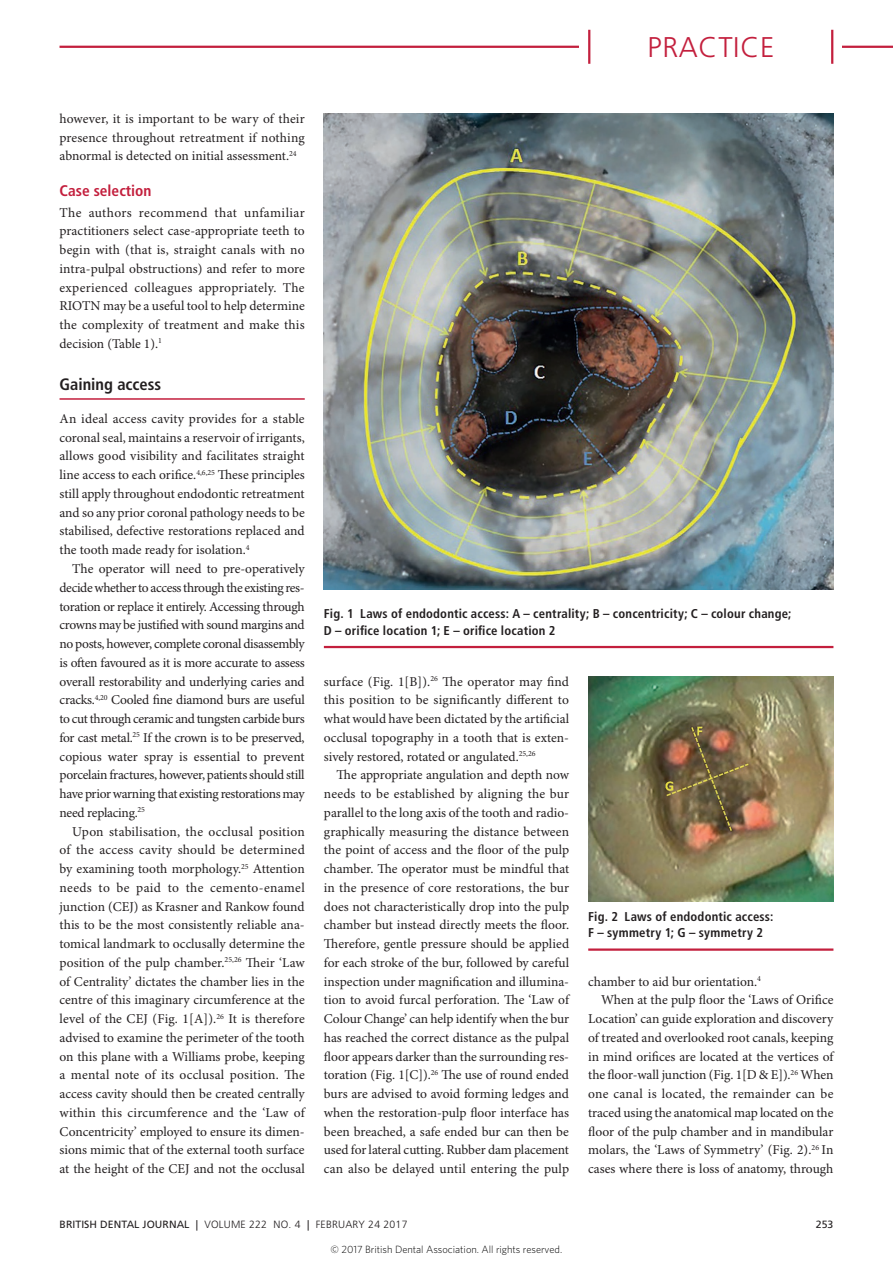
<style>
.page{position:relative;width:893px;height:1263px;background:#fff}
.page>*{position:absolute;margin:0;border:0;box-sizing:border-box;transform-origin:0 0}
.t1{font:28.5px "Frutiger LT Std Light 2";letter-spacing:.025em;color:#c31f3d}
.crosshead_1{font:700 condensed 16.5px "Frutiger LT Std";color:#231f20}
.crosshead_2{font:700 condensed 15.3px "Frutiger LT Std";color:#c31f3d}
.body{font:13.5px/18.8px "Minion Pro";letter-spacing:-.005em;color:#231f20;text-align:justify}
.body_fullout{font:13.5px/18.8px "Minion Pro";color:#231f20;text-align:justify}
.table_fig_caption{font:700 condensed 12.75px/16.5px "Frutiger LT Std";letter-spacing:.015em;color:#231f20}
.t2{font:300 10.5px "Frutiger LT Std";letter-spacing:.02em;color:#231f20}
.t3{font:300 10.5px "Whitney";color:#000}
.t4{font:10.5px "Frutiger LT Std";color:#231f20}
.s1{font-weight:400}
</style>
<div class="page">
<hr style="left:60px;top:398px;width:245px;height:2px;background:#c31f3d">
<hr style="left:324px;top:646px;width:509px;height:2px;background:#c31f3d">
<img style="left:324px;top:113px;width:509px;height:477px">
<hr style="left:588px;top:948px;width:245px;height:3px;background:#c31f3d">
<img style="left:588px;top:676px;width:245px;height:225px">
<hr style="left:60px;top:46px;width:833px;height:2px;background:#c31f3d">
<div style="left:580px;top:30px;width:262px;height:34px;background:#fff"></div>
<hr style="left:831px;top:30px;width:2px;height:34px;background:#c31f3d">
<hr style="left:588px;top:30px;width:2px;height:34px;background:#c31f3d">
<h1 class="t1" style="left:647px;top:31px;width:128px">PRACTICE</h1>
<p class="body" style="left:60px;top:110px;width:247px">however, it is important to be wary of their presence throughout retreatment if nothing abnormal is detected on initial assessment.<sup>24</sup></p>
<p class="crosshead_2" style="left:60px;top:182px;width:94px">Case selection</p>
<p class="body_fullout" style="left:60px;top:204px;width:247px">The authors recommend that unfamiliar practitioners select case-appropriate teeth to begin with (that is, straight canals with no intra-pulpal obstructions) and refer to more experienced colleagues appropriately. The RIOTN may be a useful tool to help determine the complexity of treatment and make this decision (Table 1).<sup>1</sup></p>
<p class="crosshead_1" style="left:60px;top:374px;width:103px">Gaining access</p>
<p class="body_fullout" style="left:60px;top:410px;width:247px">An ideal access cavity provides for a stable coronal seal, maintains a reservoir of irrigants, allows good visibility and facilitates straight line access to each orifice.<sup>4,6,25</sup> These principles still apply throughout endodontic retreatment and so any prior coronal pathology needs to be stabilised, defective restorations replaced and the tooth made ready for isolation.<sup>4</sup></p>
<p class="body" style="left:60px;top:560px;width:247px;text-indent:13px">The operator will need to pre-operatively decide whether to access through the existing res&shy;toration or replace it entirely. Accessing through crowns may be justified with sound margins and no posts, however, complete coronal disassembly is often favoured as it is more accurate to assess overall restorability and underlying caries and cracks.<sup>4,20</sup> Cooled fine diamond burs are useful to cut through ceramic and tungsten carbide burs for cast metal.<sup>25</sup> If the crown is to be preserved, copious water spray is essential to prevent porcelain fractures, however, patients should still have prior warning that existing restorations may need replacing.<sup>25</sup></p>
<p class="body" style="left:60px;top:822px;width:247px;text-indent:13px">Upon stabilisation, the occlusal position of the access cavity should be determined by examining tooth morphology.<sup>25</sup> Attention needs to be paid to the cemento-enamel junction (CEJ) as Krasner and Rankow found this to be the most consistently reliable ana&shy;tomical landmark to occlusally determine the position of the pulp chamber.<sup>25,26</sup> Their ‘Law of Centrality’ dictates the chamber lies in the centre of this imaginary circumference at the level of the CEJ (Fig. 1[A]).<sup>26</sup> It is therefore advised to examine the perimeter of the tooth on this plane with a Williams probe, keeping a mental note of its occlusal position. The access cavity should then be created centrally within this circumference and the ‘Law of Concentricity’ employed to ensure its dimen&shy;sions mimic that of the external tooth surface at the height of the CEJ and not the occlusal</p>
<p class="table_fig_caption" style="left:324px;top:606px;width:469px">Fig. 1 Laws of endodontic access: A – centrality; B – concentricity; C – colour change;<br>D – orifice location 1; E – orifice location 2</p>
<p class="body" style="left:324px;top:672px;width:247px">surface (Fig. 1[B]).<sup>26</sup> The operator may find this position to be significantly different to what would have been dictated by the artificial occlusal topography in a tooth that is exten&shy;sively restored, rotated or angulated.<sup>25,26</sup></p>
<p class="body" style="left:324px;top:766px;width:247px;text-indent:13px">The appropriate angulation and depth now needs to be established by aligning the bur parallel to the long axis of the tooth and radio&shy;graphically measuring the distance between the point of access and the floor of the pulp chamber. The operator must be mindful that in the presence of core restorations, the bur does not characteristically drop into the pulp chamber but instead directly meets the floor.<br>Therefore, gentle pressure should be applied for each stroke of the bur, followed by careful inspection under magnification and illumina&shy;tion to avoid furcal perforation. The ‘Law of Colour Change’ can help identify when the bur has reached the correct distance as the pulpal floor appears darker than the surrounding res&shy;toration (Fig. 1[C]).<sup>26</sup> The use of round ended burs are advised to avoid forming ledges and when the restoration-pulp floor interface has been breached, a safe ended bur can then be used for lateral cutting. Rubber dam placement can also be delayed until entering the pulp</p>
<p class="table_fig_caption" style="left:588px;top:908px;width:187px">Fig. 2 Laws of endodontic access:<br>F – symmetry 1; G – symmetry 2</p>
<p class="body" style="left:588px;top:972px;width:174px">chamber to aid bur orientation.<sup>4</sup></p>
<p class="body" style="left:588px;top:991px;width:247px;text-indent:13px">When at the pulp floor the ‘Laws of Orifice Location’ can guide exploration and discovery of treated and overlooked root canals, keeping in mind orifices are located at the vertices of the floor-wall junction (Fig. 1[D &amp; E]).<sup>26</sup> When one canal is located, the remainder can be traced using the anatomical map located on the floor of the pulp chamber and in mandibular molars, the ‘Laws of Symmetry’ (Fig. 2).<sup>26</sup> In cases where there is loss of anatomy, through</p>
<p class="t2" style="left:60px;top:1219px;width:349px"><span class="s1">BRITISH DENTAL JOURNAL |</span> VOLUME 222 NO. 4 <span class="s1">|</span> FEBRUARY 24 2017</p>
<p class="t4" style="left:816px;top:1218px;width:19px">253</p>
<p class="t3" style="left:330px;top:1243px;width:233px">© 2017 British Dental Association. All rights reserved.</p>
</div>
